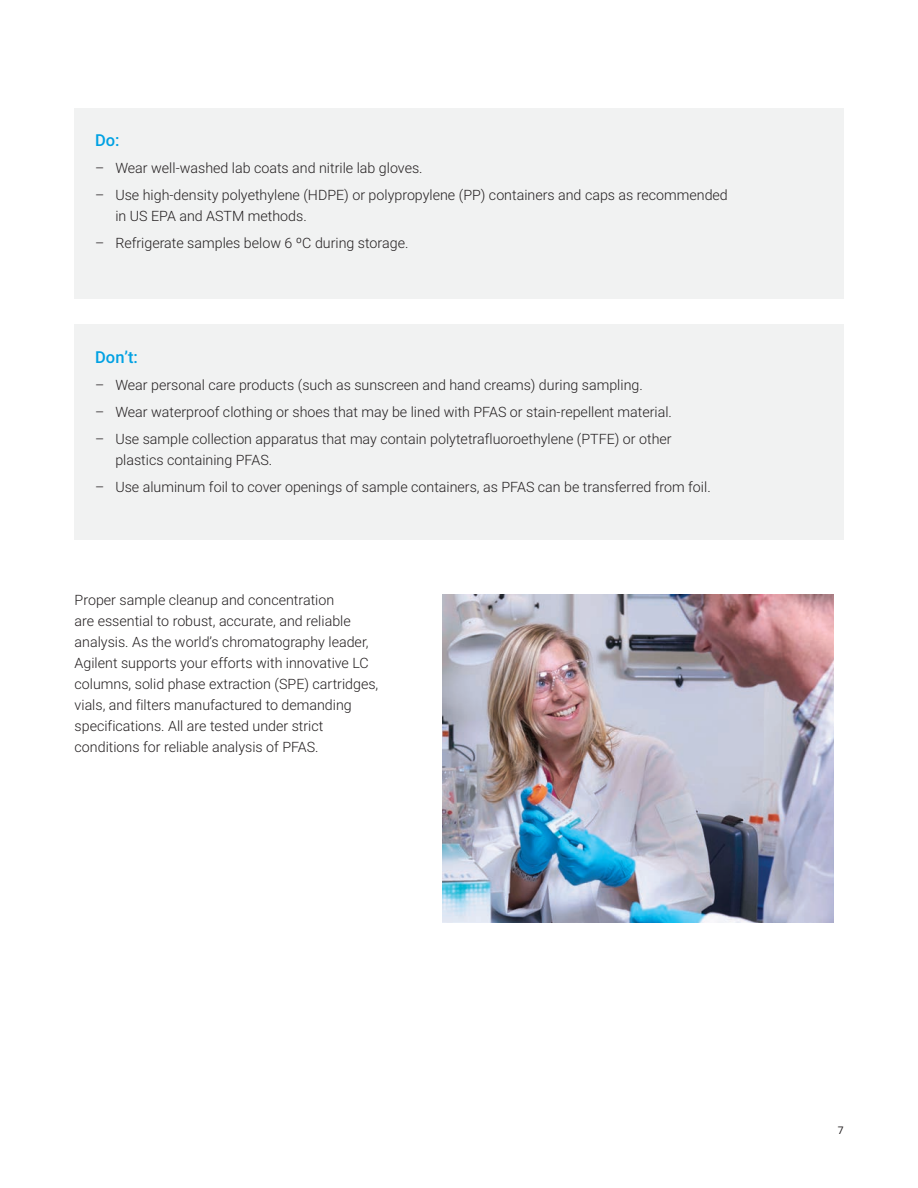
<style>
.page{position:relative;width:918px;height:1188px;background:#fff}
.page>*{position:absolute;margin:0;border:0;box-sizing:border-box;transform-origin:0 0}
.BROCHURE_subhead_blu{font:500 16.5px "Roboto";color:#00a1e3}
.BROCHURE_text_black{font:300 14.25px/21px "Roboto";color:#231f20}
.t1{font:10.5px "Roboto";color:#231f20}
</style>
<div class="page">
<img style="left:443px;top:594px;width:391px;height:328px">
<div style="left:75px;top:108px;width:769px;height:190px;background:#f1f2f2"></div>
<div style="left:75px;top:324px;width:769px;height:216px;background:#f1f2f2"></div>
<p class="BROCHURE_subhead_blu" style="left:95px;top:129px;width:26px">Do:</p>
<p class="BROCHURE_text_black" style="left:95px;top:157px;width:329px">– Wear well-washed lab coats and nitrile lab gloves.</p>
<p class="BROCHURE_text_black" style="left:115px;top:184px;width:614px;text-indent:-20px">– Use high-density polyethylene (HDPE) or polypropylene (PP) containers and caps as recommended in US EPA and ASTM methods.</p>
<p class="BROCHURE_text_black" style="left:95px;top:232px;width:315px">– Refrigerate samples below 6 ºC during storage.</p>
<p class="BROCHURE_subhead_blu" style="left:95px;top:346px;width:44px">Don’t:</p>
<p class="BROCHURE_text_black" style="left:95px;top:374px;width:549px">– Wear personal care products (such as sunscreen and hand creams) during sampling.</p>
<p class="BROCHURE_text_black" style="left:95px;top:401px;width:578px">– Wear waterproof clothing or shoes that may be lined with PFAS or stain-repellent material.</p>
<p class="BROCHURE_text_black" style="left:115px;top:428px;width:558px;text-indent:-20px">– Use sample collection apparatus that may contain polytetrafluoroethylene (PTFE) or other plastics containing PFAS.</p>
<p class="BROCHURE_text_black" style="left:95px;top:476px;width:617px">– Use aluminum foil to cover openings of sample containers, as PFAS can be transferred from foil.</p>
<p class="BROCHURE_text_black" style="left:75px;top:589px;width:305px">Proper sample cleanup and concentration<br>are essential to robust, accurate, and reliable analysis. As the world’s chromatography leader, Agilent supports your efforts with innovative LC columns, solid phase extraction (SPE) cartridges, vials, and filters manufactured to demanding specifications. All are tested under strict conditions for reliable analysis of PFAS.</p>
<p class="t1" style="left:838px;top:1123px;width:7px">7</p>
</div>
